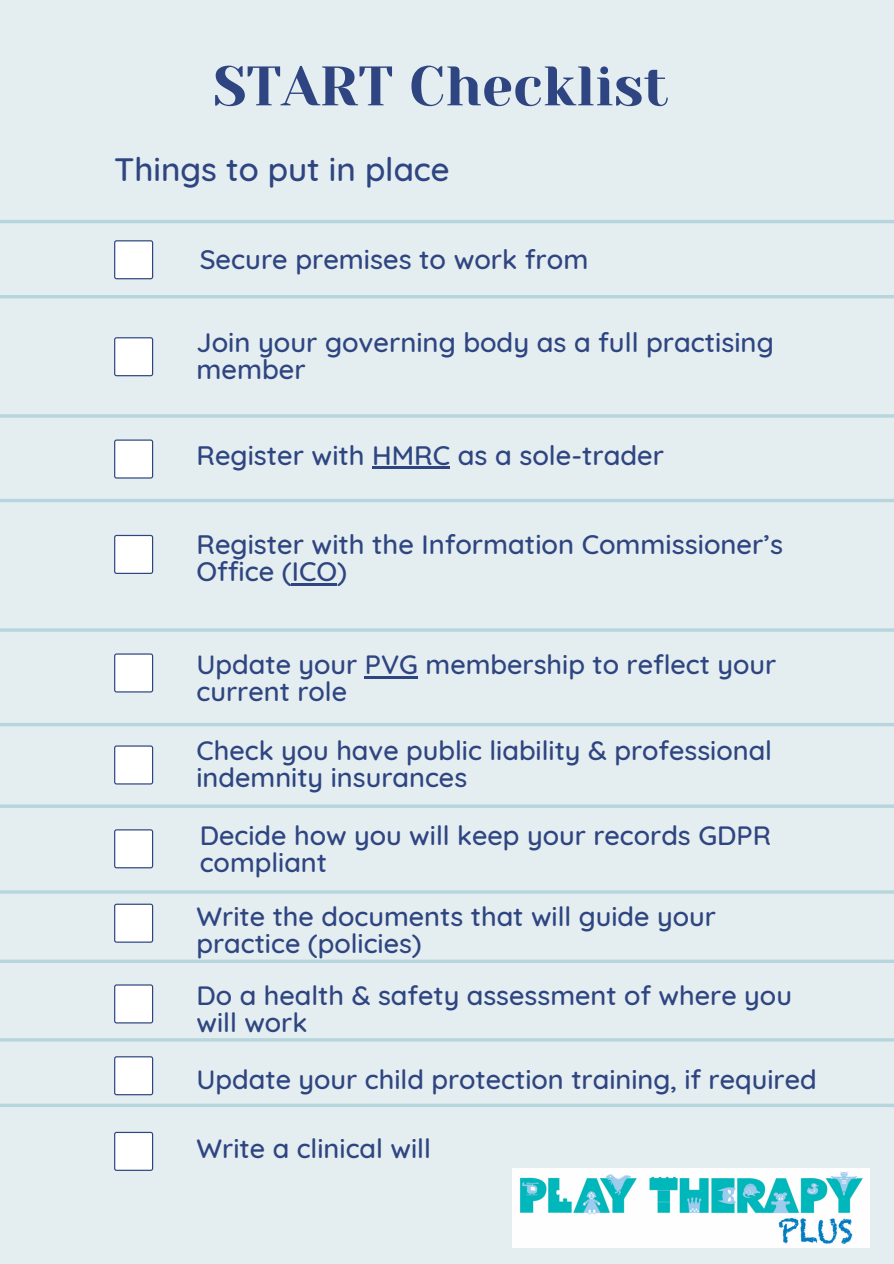
<style>
.page{position:relative;width:894px;height:1264px;background:#fff}
.page>*{position:absolute;margin:0;border:0;box-sizing:border-box;transform-origin:0 0}
.t1{font:55.5px "Yeseva One";color:#2e4581}
.t2{font:500 33px "Quicksand";color:#2e4581}
.t3{font:500 27.3px/27px "Quicksand";color:#2e4581}
.t4{font:500 27px/27px "Quicksand";color:#2e4581}
</style>
<div class="page">
<div style="left:0;top:0;width:893px;height:1263px;background:#e4edef"></div>
<hr style="left:0;top:295px;width:893px;height:3px;background:#b6d5dc">
<hr style="left:0;top:414px;width:893px;height:3px;background:#b6d5dc">
<hr style="left:0;top:499px;width:893px;height:3px;background:#b6d5dc">
<hr style="left:0;top:628px;width:893px;height:3px;background:#b6d5dc">
<hr style="left:0;top:723px;width:893px;height:3px;background:#b6d5dc">
<hr style="left:0;top:804px;width:893px;height:3px;background:#b6d5dc">
<hr style="left:0;top:890px;width:893px;height:3px;background:#b6d5dc">
<svg style="left:0;top:959px;width:893px;height:4px;background:#bdd8df"></svg>
<hr style="left:0;top:1038px;width:893px;height:3px;background:#b6d5dc">
<svg style="left:0;top:1103px;width:893px;height:4px;fill:#b6d5dc"></svg>
<hr style="left:0;top:220px;width:893px;height:3px;background:#b6d5dc">
<svg style="left:114px;top:240px;width:39px;height:39px;background:#e8ebf1"></svg>
<svg style="left:114px;top:337px;width:39px;height:39px;background:#e8eaf1"></svg>
<svg style="left:114px;top:439px;width:39px;height:39px;background:#e9ecf2"></svg>
<svg style="left:114px;top:535px;width:39px;height:39px;background:#e7eaf0"></svg>
<svg style="left:114px;top:653px;width:39px;height:39px;background:#e9ebf1"></svg>
<svg style="left:114px;top:745px;width:39px;height:39px;background:#e9ebf2"></svg>
<svg style="left:114px;top:829px;width:39px;height:39px;background:#e8ebf1"></svg>
<svg style="left:114px;top:903px;width:39px;height:39px;background:#eaecf2"></svg>
<svg style="left:114px;top:984px;width:39px;height:39px;background:#e9ebf1"></svg>
<svg style="left:114px;top:1056px;width:39px;height:39px;background:#e8ebf1"></svg>
<svg style="left:114px;top:1131px;width:39px;height:39px;background:#ebedf3"></svg>
<img style="left:513px;top:1168px;width:356px;height:79px">
<hr style="left:372px;top:467px;width:78px;height:2px;background:#2e4581">
<hr style="left:292px;top:583px;width:45px;height:3px;background:#2e4581">
<hr style="left:365px;top:676px;width:53px;height:2px;background:#2e4581">
<h2 class="t1" style="left:213px;top:54px;width:457px">START Checklist</h2>
<p class="t2" style="left:114px;top:148px;width:337px">Things to put in place</p>
<p class="t3" style="left:200px;top:245px;width:390px">Secure premises to work from</p>
<p class="t3" style="left:196px;top:328px;width:578px">Join your governing body as a full practising member</p>
<p class="t3" style="left:196px;top:441px;width:469px">Register with HMRC as a sole-trader</p>
<p class="t3" style="left:196px;top:530px;width:588px">Register with the Information Commissioner’s<br>Office (ICO)</p>
<p class="t4" style="left:196px;top:650px;width:581px">Update your PVG membership to reflect your current role</p>
<p class="t4" style="left:196px;top:736px;width:577px">Check you have public liability &amp; professional indemnity insurances</p>
<p class="t4" style="left:200px;top:821px;width:572px">Decide how you will keep your records GDPR</p>
<p class="t4" style="left:200px;top:848px;width:129px">compliant</p>
<p class="t4" style="left:196px;top:902px;width:521px">Write the documents that will guide your practice (policies)</p>
<p class="t4" style="left:196px;top:981px;width:597px">Do a health &amp; safety assessment of where you will work</p>
<p class="t4" style="left:196px;top:1065px;width:621px">Update your child protection training, if required</p>
<p class="t4" style="left:196px;top:1134px;width:236px">Write a clinical will</p>
</div>
